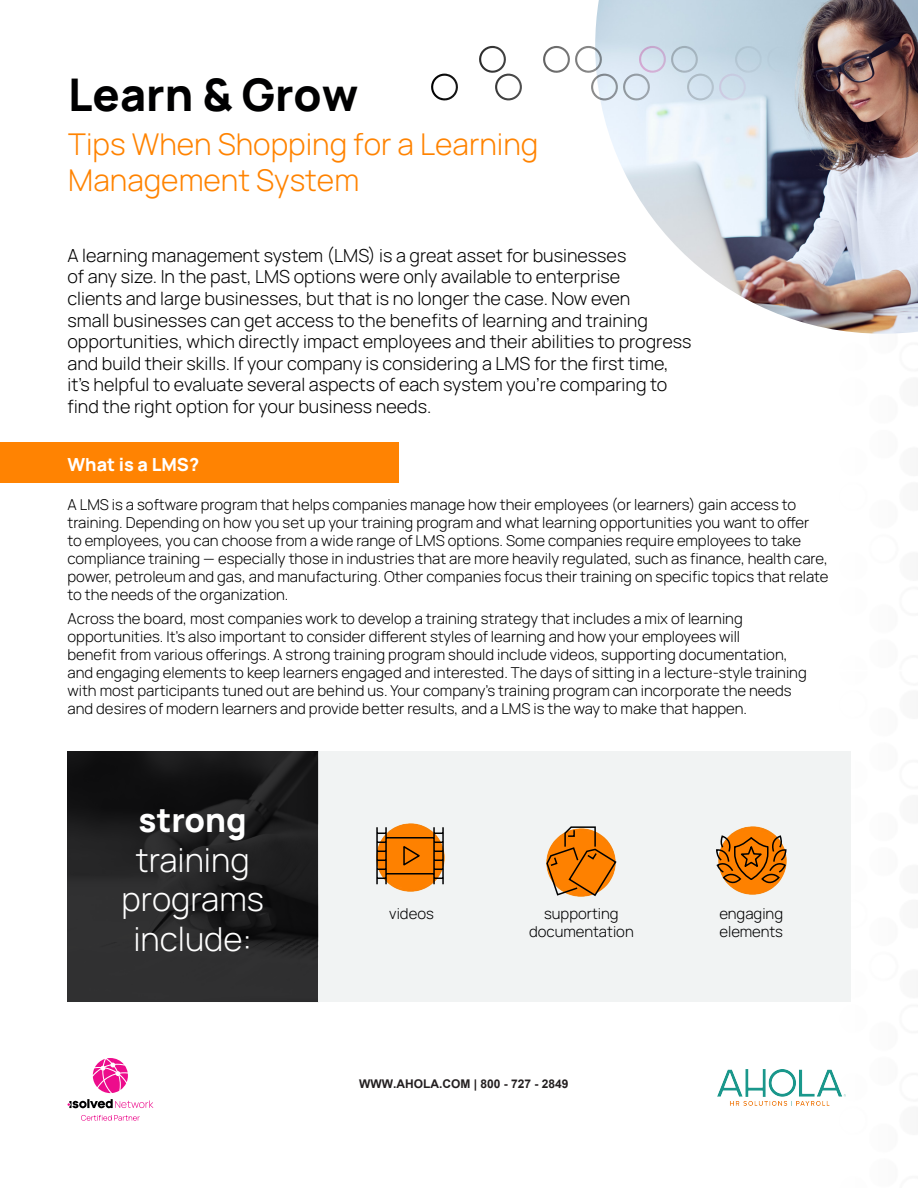
<style>
.page{position:relative;width:918px;height:1188px;background:#fff}
.page>*{position:absolute;margin:0;border:0;box-sizing:border-box;transform-origin:0 0}
.t1{font:800 45px "Manrope";color:#000001}
.t2{font:300 33px/39.6px "Manrope";color:#fff;text-align:center}
.t3{font:300 30px/36px "Manrope";color:#ff8300}
.t4{font:300 18px/21.6px "Manrope";color:#000001}
.t5{font:800 18px "Manrope";color:#fff}
.t6{font:300 15px/18px "Manrope";color:#000001}
.t7{font:700 12px "Arial";color:#231f20}
.s1{font-weight:800}
</style>
<div class="page">
<div style="left:0;top:442px;width:398px;height:40px;background:#ff8302"></div>
<img style="left:595px;top:0;width:323px;height:334px">
<svg style="left:431px;top:74px;width:27px;height:27px"></svg>
<svg style="left:479px;top:46px;width:43px;height:54px"></svg>
<svg style="left:543px;top:46px;width:375px;height:55px;background:#b8b6bb"></svg>
<div style="left:318px;top:752px;width:532px;height:250px;background:#f1f3f3"></div>
<img style="left:68px;top:752px;width:250px;height:250px">
<svg style="left:93px;top:1058px;width:35px;height:35px"></svg>
<svg style="left:68px;top:1099px;width:85px;height:9px"></svg>
<svg style="left:81px;top:1115px;width:59px;height:6px"></svg>
<img style="left:728px;top:827px;width:49px;height:68px">
<img style="left:392px;top:824px;width:38px;height:68px">
<img style="left:718px;top:1070px;width:127px;height:36px">
<svg style="left:376px;top:826px;width:69px;height:60px;background:#d1781c"></svg>
<svg style="left:546px;top:826px;width:71px;height:71px"></svg>
<svg style="left:716px;top:834px;width:71px;height:51px;background:#ce771d"></svg>
<h2 class="t1" style="left:68px;top:63px;width:292px">Learn &amp; Grow</h2>
<h2 class="t3" style="left:68px;top:125px;width:472px">Tips When Shopping for a Learning<br>Management System</h2>
<p class="t4" style="left:68px;top:244px;width:625px">A learning management system (LMS) is a great asset for businesses<br>of any size. In the past, LMS options were only available to enterprise<br>clients and large businesses, but that is no longer the case. Now even<br>small businesses can get access to the benefits of learning and training opportunities, which directly impact employees and their abilities to progress and build their skills. If your company is considering a LMS for the first time, it’s helpful to evaluate several aspects of each system you’re comparing to find the right option for your business needs.</p>
<h3 class="t5" style="left:68px;top:451px;width:133px">What is a LMS?</h3>
<p class="t6" style="left:68px;top:495px;width:763px">A LMS is a software program that helps companies manage how their employees (or learners) gain access to training. Depending on how you set up your training program and what learning opportunities you want to offer<br>to employees, you can choose from a wide range of LMS options. Some companies require employees to take compliance training — especially those in industries that are more heavily regulated, such as finance, health care, power, petroleum and gas, and manufacturing. Other companies focus their training on specific topics that relate to the needs of the organization.</p>
<p class="t6" style="left:68px;top:609px;width:741px">Across the board, most companies work to develop a training strategy that includes a mix of learning opportunities. It’s also important to consider different styles of learning and how your employees will<br>benefit from various offerings. A strong training program should include videos, supporting documentation, and engaging elements to keep learners engaged and interested. The days of sitting in a lecture-style training with most participants tuned out are behind us. Your company’s training program can incorporate the needs and desires of modern learners and provide better results, and a LMS is the way to make that happen.</p>
<p class="t2" style="left:122px;top:799px;width:144px"><span class="s1">strong </span>training programs include:</p>
<p class="t6" style="left:389px;top:903px;width:46px">videos</p>
<p class="t6" style="left:529px;top:903px;width:106px;text-align:center">supporting documentation</p>
<p class="t6" style="left:719px;top:903px;width:65px">engaging elements</p>
<p class="t7" style="left:359px;top:1075px;width:211px">WWW.AHOLA.COM | 800 - 727 - 2849</p>
</div>
